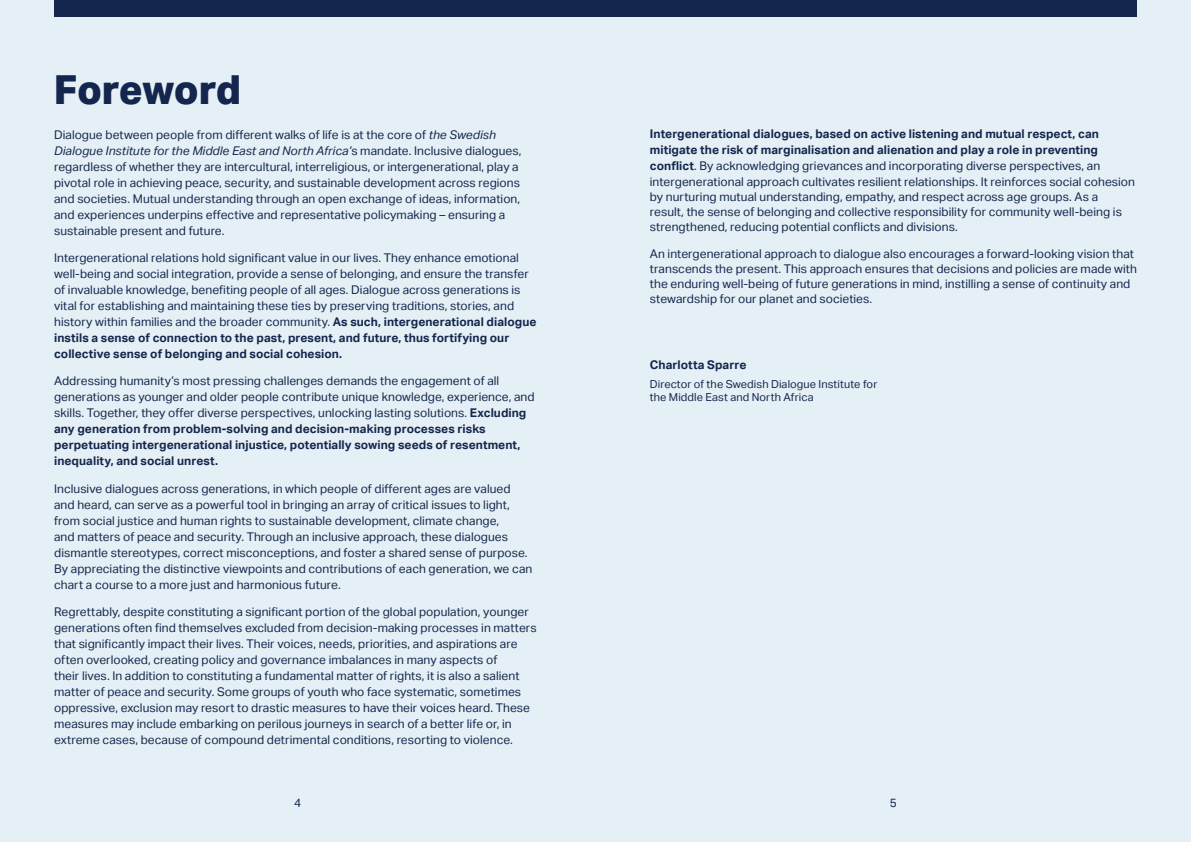
<style>
.page{position:relative;width:1191px;height:842px;background:#fff}
.page>*{position:absolute;margin:0;border:0;box-sizing:border-box;transform-origin:0 0}
.t1{font:800 40px "Aktiv Grotesk";letter-spacing:-.02em;color:#14264d}
.t2{font:12px/16px "Aktiv Grotesk";letter-spacing:.005em;color:#14264d}
.t3{font:700 12px "Aktiv Grotesk";letter-spacing:.005em;color:#14264d}
.t4{font:11px/13px "Aktiv Grotesk";letter-spacing:.01em;color:#14264d}
.s1{font-style:italic}
.s2{font-weight:700}
</style>
<div class="page">
<div style="left:0;top:0;width:609px;height:842px;background:#e4f0f5"></div>
<div style="left:54px;top:0;width:555px;height:17px;background:#14264d"></div>
<div style="left:581px;top:0;width:610px;height:842px;background:#e4f0f5"></div>
<div style="left:581px;top:0;width:555px;height:17px;background:#14264d"></div>
<h1 class="t1" style="left:54px;top:66px;width:189px">Foreword</h1>
<p class="t2" style="left:54px;top:127px;width:469px">Dialogue between people from different walks of life is at the core of <span class="s1">the Swedish Dialogue Institute for the Middle East and North Africa’</span>s mandate. Inclusive dialogues, regardless of whether they are intercultural, interreligious, or intergenerational, play a pivotal role in achieving peace, security, and sustainable development across regions and societies. Mutual understanding through an open exchange of ideas, information, and experiences underpins effective and representative policymaking – ensuring a sustainable present and future.</p>
<p class="t2" style="left:54px;top:250px;width:484px">Intergenerational relations hold significant value in our lives. They enhance emotional well-being and social integration, provide a sense of belonging, and ensure the transfer of invaluable knowledge, benefiting people of all ages. Dialogue across generations is vital for establishing and maintaining these ties by preserving traditions, stories, and history within families and the broader community. <span class="s2">As such, intergenerational dialogue instils a sense of connection to the past, present, and future, thus fortifying our collective sense of belonging and social cohesion.</span></p>
<p class="t2" style="left:54px;top:373px;width:482px">Addressing humanity’s most pressing challenges demands the engagement of all generations as younger and older people contribute unique knowledge, experience, and skills. Together, they offer diverse perspectives, unlocking lasting solutions. <span class="s2">Excluding any generation from problem-solving and decision-making processes risks perpetuating intergenerational injustice, potentially sowing seeds of resentment, inequality, and social unrest.</span></p>
<p class="t2" style="left:54px;top:480px;width:480px">Inclusive dialogues across generations, in which people of different ages are valued and heard, can serve as a powerful tool in bringing an array of critical issues to light, from social justice and human rights to sustainable development, climate change,<br>and matters of peace and security. Through an inclusive approach, these dialogues dismantle stereotypes, correct misconceptions, and foster a shared sense of purpose.<br>By appreciating the distinctive viewpoints and contributions of each generation, we can chart a course to a more just and harmonious future.</p>
<p class="t2" style="left:54px;top:604px;width:484px">Regrettably, despite constituting a significant portion of the global population, younger generations often find themselves excluded from decision-making processes in matters that significantly impact their lives. Their voices, needs, priorities, and aspirations are often overlooked, creating policy and governance imbalances in many aspects of<br>their lives. In addition to constituting a fundamental matter of rights, it is also a salient matter of peace and security. Some groups of youth who face systematic, sometimes oppressive, exclusion may resort to drastic measures to have their voices heard. These measures may include embarking on perilous journeys in search of a better life or, in extreme cases, because of compound detrimental conditions, resorting to violence.</p>
<p class="t2" style="left:294px;top:795px;width:9px">4</p>
<p class="t2" style="left:650px;top:126px;width:486px;line-height:15.5px"><span class="s2">Intergenerational dialogues, based on active listening and mutual respect, can mitigate the risk of marginalisation and alienation and play a role in preventing conflict</span>. By acknowledging grievances and incorporating diverse perspectives, an intergenerational approach cultivates resilient relationships. It reinforces social cohesion by nurturing mutual understanding, empathy, and respect across age groups. As a result, the sense of belonging and collective responsibility for community well-being is strengthened, reducing potential conflicts and divisions.</p>
<p class="t2" style="left:650px;top:246px;width:489px;line-height:15px">An intergenerational approach to dialogue also encourages a forward-looking vision that transcends the present. This approach ensures that decisions and policies are made with the enduring well-being of future generations in mind, instilling a sense of continuity and stewardship for our planet and societies.</p>
<p class="t3" style="left:650px;top:357px;width:98px">Charlotta Sparre</p>
<p class="t4" style="left:650px;top:377px;width:229px">Director of the Swedish Dialogue Institute for the Middle East and North Africa</p>
<p class="t2" style="left:889px;top:795px;width:9px">5</p>
</div>
